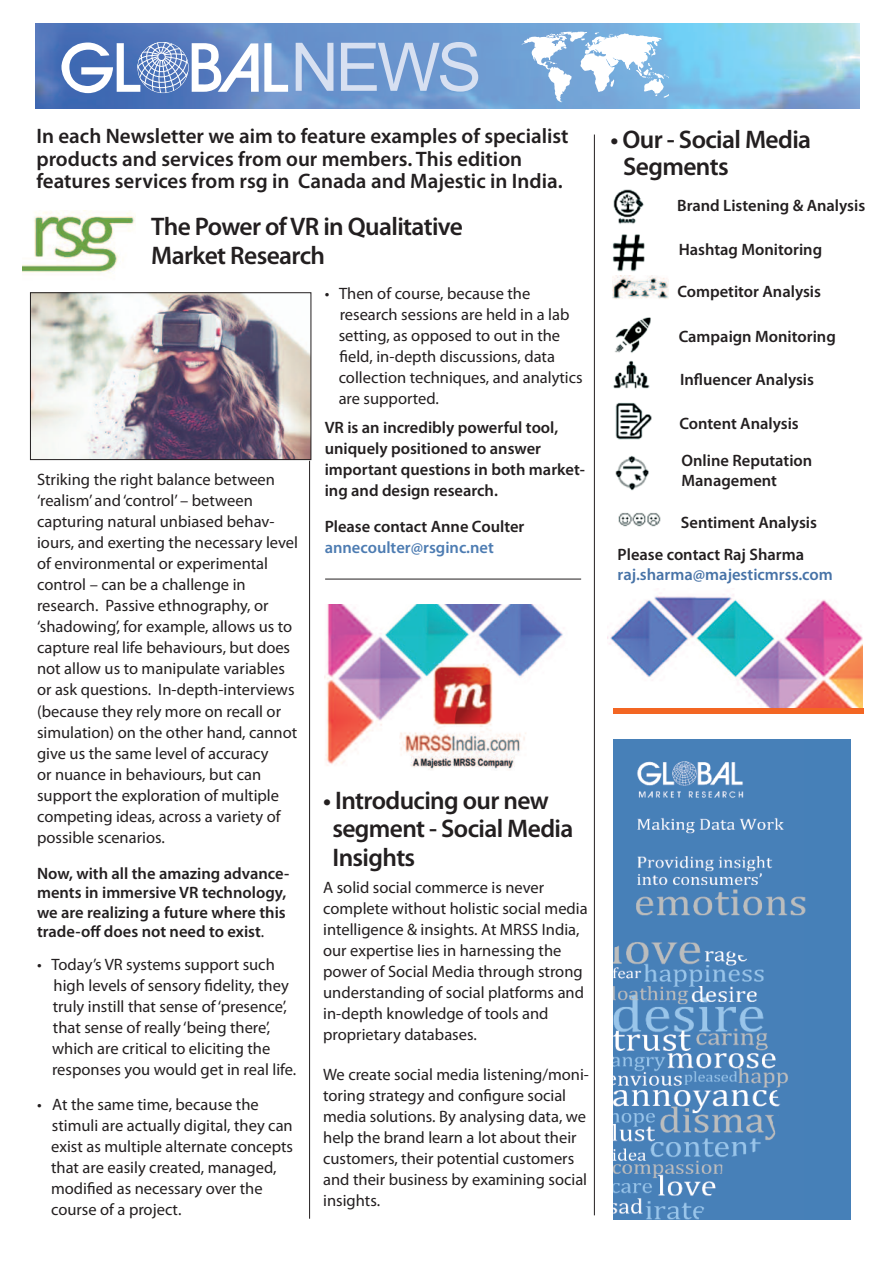
<style>
.page{position:relative;width:893px;height:1263px;background:#fff}
.page>*{position:absolute;margin:0;border:0;box-sizing:border-box;transform-origin:0 0}
.t1{font:67.05px "Arial";color:#d7e0f1}
.t2{font:600 25.5px/28.5px "Myriad Pro";letter-spacing:-.025em;color:#231f20}
.t3{font:600 21px/22.5px "Myriad Pro";color:#231f20}
.t4{font:16.5px/21px "Myriad Pro";color:#231f20}
.t5{font:600 16.5px/19.5px "Myriad Pro";color:#231f20}
.t6{font:600 16.5px "Myriad Pro";color:#4773a7}
.t7{font:600 16.5px "Myriad Pro";color:#4d7cb2}
.s1{font-weight:400}
</style>
<div class="page">
<img style="left:35px;top:24px;width:825px;height:84px">
<hr style="left:309px;top:461px;width:1px;height:758px;background:#231f20">
<hr style="left:594px;top:135px;width:1px;height:1080px;background:#231f20">
<svg style="left:61px;top:42px;width:227px;height:51px"></svg>
<svg style="left:522px;top:32px;width:147px;height:70px"></svg>
<img style="left:23px;top:211px;width:112px;height:62px">
<img style="left:32px;top:295px;width:277px;height:163px">
<div style="left:30px;top:293px;width:281px;height:167px;border:1px solid #231f20"></div>
<hr style="left:325px;top:579px;width:256px;height:1px;background:#231f20">
<img style="left:324px;top:604px;width:239px;height:162px">
<img style="left:399px;top:663px;width:128px;height:107px">
<img style="left:613px;top:189px;width:31px;height:35px">
<img style="left:612px;top:234px;width:33px;height:37px">
<img style="left:618px;top:512px;width:43px;height:15px">
<img style="left:615px;top:317px;width:36px;height:36px">
<img style="left:613px;top:360px;width:37px;height:29px">
<img style="left:615px;top:402px;width:37px;height:38px">
<img style="left:615px;top:455px;width:34px;height:36px">
<img style="left:608px;top:594px;width:255px;height:114px">
<div style="left:613px;top:708px;width:250px;height:6px;background:#f36623"></div>
<img style="left:612px;top:276px;width:56px;height:23px">
<img style="left:614px;top:740px;width:236px;height:479px">
<h1 class="t1" style="left:291px;top:30px;width:193px">NEWS</h1>
<p class="t3" style="left:36px;top:127px;width:534px">In each Newsletter we aim to feature examples of specialist products and services from our members. This edition features services from rsg in Canada and Majestic in India.</p>
<h2 class="t2" style="left:151px;top:214px;width:313px">The Power ofVR in Qualitative<br>Market Research</h2>
<p class="t4" style="left:37px;top:471px;width:263px">Striking the right balance between ‘realism’ and‘control’ – between capturing natural unbiased behav&shy;iours, and exerting the necessary level of environmental or experimental control – can be a challenge in research. Passive ethnography, or ‘shadowing’, for example, allows us to capture real life behaviours, but does not allow us to manipulate variables or ask questions. In-depth-interviews (because they rely more on recall or simulation) on the other hand, cannot give us the same level of accuracy<br>or nuance in behaviours, but can support the exploration of multiple competing ideas, across a variety of possible scenarios.</p>
<p class="t5" style="left:37px;top:864px;width:254px">Now, with all the amazing advance&shy;ments in immersive VR technology, we are realizing a future where this trade-off does not need to exist<span class="s1">.</span></p>
<p class="t4" style="left:52px;top:955px;width:246px;text-indent:-15px">• Today’s VR systems support such high levels of sensory fidelity, they truly instill that sense of‘presence’, that sense of really ‘being there’, which are critical to eliciting the responses you would get in real life.</p>
<p class="t4" style="left:51px;top:1095px;width:244px;text-indent:-14px">• At the same time, because the stimuli are actually digital, they can exist as multiple alternate concepts that are easily created, managed, modified as necessary over the course of a project.</p>
<p class="t4" style="left:339px;top:284px;width:246px;text-indent:-14px">• Then of course, because the research sessions are held in a lab setting, as opposed to out in the field, in-depth discussions, data collection techniques, and analytics are supported.</p>
<p class="t5" style="left:325px;top:418px;width:262px;line-height:21px">VR is an incredibly powerful tool, uniquely positioned to answer important questions in both market&shy;ing and design research.</p>
<p class="t5" style="left:325px;top:518px;width:201px">Please contact Anne Coulter</p>
<p class="t7" style="left:325px;top:541px;width:171px">annecoulter@rsginc.net</p>
<h2 class="t2" style="left:332px;top:788px;width:242px;text-indent:-9px">• Introducing our new segment - Social Media<br>Insights</h2>
<p class="t4" style="left:323px;top:878px;width:266px">A solid social commerce is never complete without holistic social media intelligence &amp; insights. At MRSS India, our expertise lies in harnessing the power of Social Media through strong understanding of social platforms and in-depth knowledge of tools and proprietary databases.</p>
<p class="t4" style="left:323px;top:1065px;width:267px">We create social media listening/moni&shy;toring strategy and configure social media solutions. By analysing data, we help the brand learn a lot about their customers, their potential customers and their business by examining social insights.</p>
<h2 class="t2" style="left:623px;top:128px;width:189px;line-height:27px;text-indent:-13px">• Our - Social Media<br>Segments</h2>
<p class="t5" style="left:677px;top:197px;width:190px">Brand Listening &amp; Analysis</p>
<p class="t5" style="left:679px;top:241px;width:145px">Hashtag Monitoring</p>
<p class="t5" style="left:677px;top:283px;width:145px">Competitor Analysis</p>
<p class="t5" style="left:679px;top:328px;width:159px">Campaign Monitoring</p>
<p class="t5" style="left:680px;top:371px;width:136px">Influencer Analysis</p>
<p class="t5" style="left:679px;top:415px;width:121px">Content Analysis</p>
<p class="t5" style="left:681px;top:452px;width:132px">Online Reputation<br>Management</p>
<p class="t5" style="left:681px;top:514px;width:138px">Sentiment Analysis</p>
<p class="t5" style="left:618px;top:546px;width:188px">Please contact Raj Sharma</p>
<p class="t6" style="left:618px;top:568px;width:217px">raj.sharma@majesticmrss.com</p>
</div>
